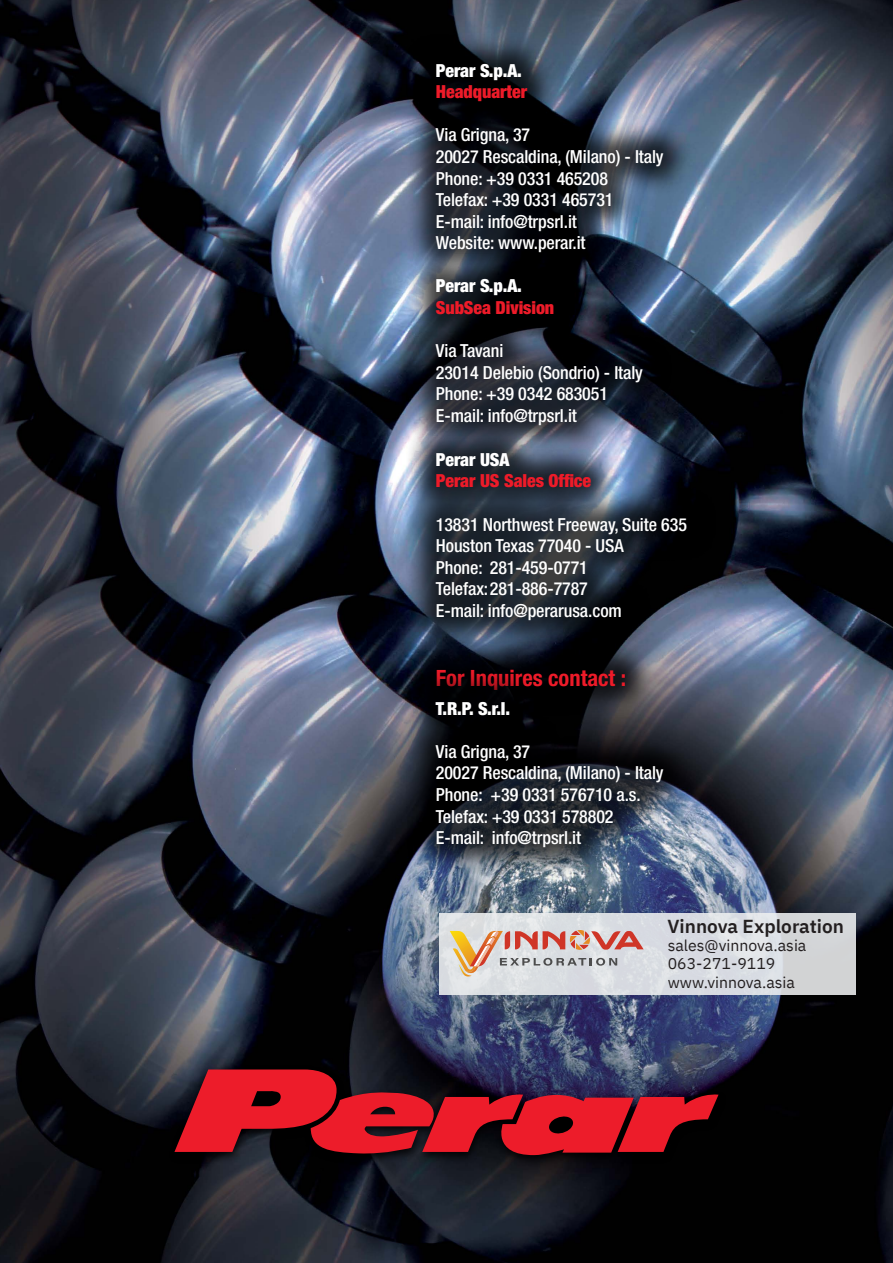
<style>
.page{position:relative;width:893px;height:1263px;background:#fff}
.page>*{position:absolute;margin:0;border:0;box-sizing:border-box;transform-origin:0 0}
.t1{font:700 condensed 22.5px "Helvetica Neue LT Pro";color:#ed1b29}
.t2{font:600 18.75px "IBM Plex Sans Thai";color:#231f20}
.t3{font:500 condensed 18px/21.6px "Helvetica Neue LT Pro";letter-spacing:-.005em;color:#fff}
.t4{font:900 condensed 18px "Helvetica Neue LT Pro";letter-spacing:-.005em;color:#ed1b29}
.t5{font:900 condensed 18px "Helvetica Neue LT Pro";letter-spacing:-.005em;color:#fff}
.t6{font:15.6px/18.8px "IBM Plex Sans Thai";color:#231f20}
</style>
<div class="page">
<img style="left:0;top:0;width:893px;height:1263px">
<div style="left:169px;top:1065px;width:558px;height:102px;background:#000;opacity:.85"></div>
<svg style="left:174px;top:1069px;width:544px;height:86px;background:#8d1a28"></svg>
<div style="left:405px;top:32px;width:289px;height:252px;background:#000;opacity:.75"></div>
<div style="left:405px;top:421px;width:313px;height:230px;background:#000;opacity:.75"></div>
<div style="left:405px;top:248px;width:268px;height:208px;background:#000;opacity:.75"></div>
<div style="left:406px;top:638px;width:250px;height:82px;background:#000;opacity:.75"></div>
<div style="left:405px;top:669px;width:289px;height:209px;background:#000;opacity:.75"></div>
<div style="left:439px;top:913px;width:416px;height:81px;background:linear-gradient(to right,#dfe3e7,#d5d8dc)"></div>
<svg style="left:450px;top:930px;width:194px;height:46px;background:#d6bbb1"></svg>
<p class="t5" style="left:436px;top:59px;width:88px">Perar S.p.A.</p>
<p class="t4" style="left:436px;top:81px;width:93px">Headquarter</p>
<p class="t3" style="left:436px;top:124px;width:229px">Via Grigna, 37<br>20027 Rescaldina, (Milano) - Italy<br>Phone: +39 0331 465208<br>Telefax: +39 0331 465731<br>E-mail: info@trpsrl.it<br>Website: www.perar.it</p>
<p class="t5" style="left:436px;top:275px;width:88px">Perar S.p.A.</p>
<p class="t4" style="left:436px;top:296px;width:120px">SubSea Division</p>
<p class="t3" style="left:436px;top:339px;width:209px">Via Tavani<br>23014 Delebio (Sondrio) - Italy<br>Phone: +39 0342 683051<br>E-mail: info@trpsrl.it</p>
<p class="t5" style="left:436px;top:448px;width:75px">Perar USA</p>
<p class="t4" style="left:436px;top:470px;width:157px">Perar US Sales Office</p>
<p class="t3" style="left:436px;top:513px;width:253px">13831 Northwest Freeway, Suite 635<br>Houston Texas 77040 - USA<br>Phone: 281-459-0771<br>Telefax:281-886-7787<br>E-mail: info@perarusa.com</p>
<p class="t1" style="left:436px;top:664px;width:192px">For Inquires contact :</p>
<p class="t5" style="left:436px;top:697px;width:76px">T.R.P. S.r.l.</p>
<p class="t3" style="left:436px;top:740px;width:229px">Via Grigna, 37<br>20027 Rescaldina, (Milano) - Italy<br>Phone: +39 0331 576710 a.s.<br>Telefax: +39 0331 578802<br>E-mail: info@trpsrl.it</p>
<p class="t2" style="left:667px;top:916px;width:178px">Vinnova Exploration</p>
<p class="t6" style="left:668px;top:936px;width:140px">sales@vinnova.asia<br>063-271-9119 www.vinnova.asia</p>
</div>
